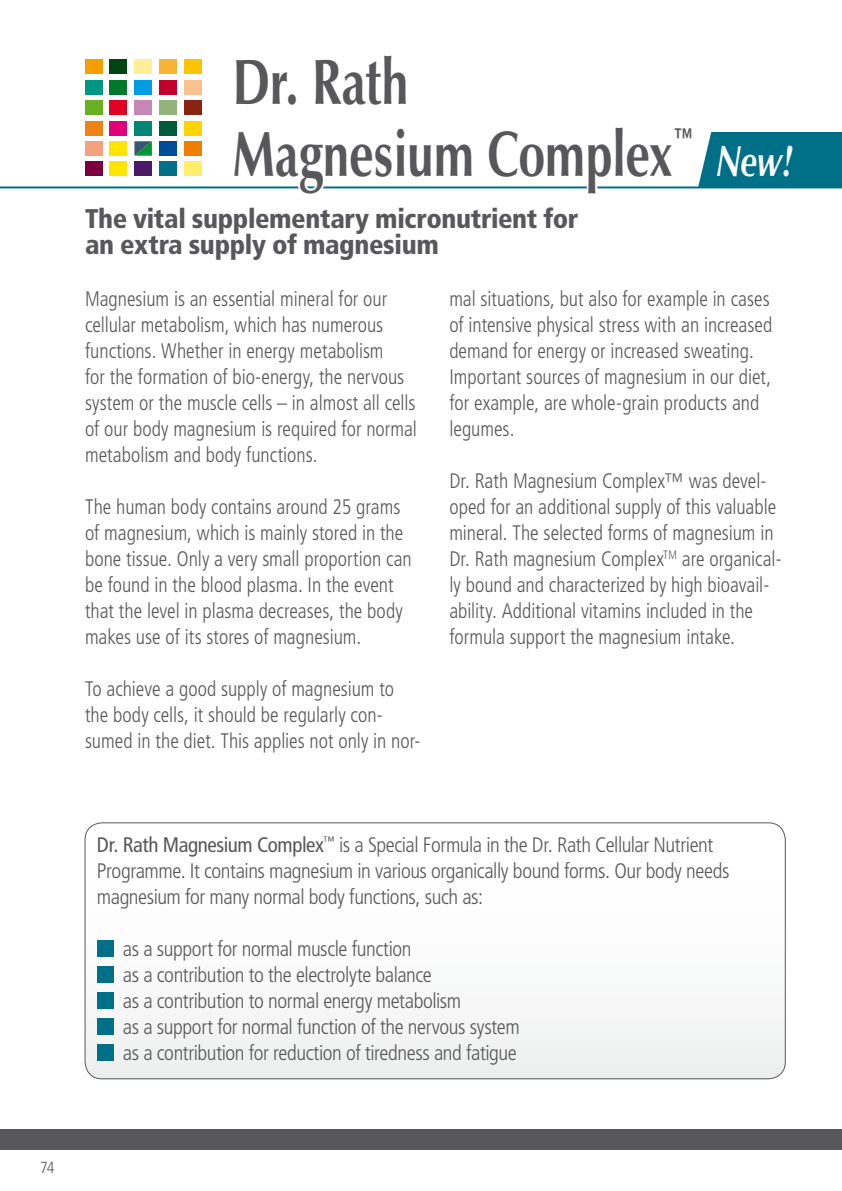
<style>
.page{position:relative;width:842px;height:1191px;background:#fff}
.page>*{position:absolute;margin:0;border:0;box-sizing:border-box;transform-origin:0 0}
.t1{font:64.4px "Zapf Humnst PL Bold A";color:#58575a;scale:.73 1}
.t2{font:64.4px "Zapf Humnst PL Bold A";color:#58575a;scale:.75 1}
.t3{font:43.6px "Zapf Humnst PL Bold Italic A";color:#fff;scale:.75 1}
.t4{font:900 condensed 27px/26px "Frutiger LT";letter-spacing:-.015em;color:#58575a}
.t5{font:300 condensed 21px/26px "Frutiger LT";color:#58575a;scale:.95 1}
.t6{font:300 condensed 21px/26px "Frutiger LT";letter-spacing:-.02em;color:#58575a}
.t7{font:300 condensed 16px "Frutiger LT";color:#58575a}
.s1{font-weight:400}
</style>
<div class="page">
<hr style="left:0;top:186px;width:842px;height:2px;background:#007088">
<div style="left:0;top:1129px;width:842px;height:21px;background:#58575a"></div>
<svg style="left:85px;top:823px;width:700px;height:255px"></svg>
<div style="left:97px;top:939px;width:16px;height:17px;background:#007088"></div>
<div style="left:97px;top:965px;width:16px;height:17px;background:#007088"></div>
<div style="left:97px;top:991px;width:16px;height:17px;background:#007088"></div>
<div style="left:97px;top:1017px;width:16px;height:17px;background:#007088"></div>
<div style="left:97px;top:1043px;width:16px;height:17px;background:#007088"></div>
<div style="left:85px;top:822px;width:701px;height:257px;border:1px solid #58575a;border-radius:17px"></div>
<svg style="left:230px;top:186px;width:246px;height:3px"></svg>
<svg style="left:485px;top:132px;width:357px;height:57px"></svg>
<div style="left:159px;top:141px;width:18px;height:15px;background:#004c98"></div>
<div style="left:184px;top:141px;width:17px;height:15px;background:#ee7f00"></div>
<svg style="left:134px;top:141px;width:18px;height:15px"></svg>
<div style="left:85px;top:60px;width:17px;height:14px;background:#f49e00"></div>
<div style="left:110px;top:80px;width:17px;height:14px;background:#00792c"></div>
<div style="left:110px;top:60px;width:17px;height:14px;background:#004413"></div>
<div style="left:134px;top:80px;width:18px;height:14px;background:#009ee0"></div>
<div style="left:159px;top:60px;width:18px;height:14px;background:#f8b334"></div>
<div style="left:159px;top:80px;width:18px;height:14px;background:#c1002b"></div>
<div style="left:110px;top:121px;width:17px;height:14px;background:#e2007a"></div>
<div style="left:134px;top:121px;width:18px;height:14px;background:#008674"></div>
<div style="left:184px;top:121px;width:17px;height:14px;background:#ffd300"></div>
<div style="left:184px;top:60px;width:17px;height:14px;background:#fcc400"></div>
<div style="left:184px;top:80px;width:17px;height:14px;background:#f9c18e"></div>
<div style="left:110px;top:100px;width:17px;height:15px;background:#e20025"></div>
<div style="left:134px;top:100px;width:18px;height:15px;background:#c787b6"></div>
<div style="left:159px;top:100px;width:18px;height:15px;background:#92b47b"></div>
<div style="left:184px;top:100px;width:17px;height:15px;background:#8b2312"></div>
<div style="left:85px;top:141px;width:17px;height:15px;background:#f4a27e"></div>
<div style="left:85px;top:162px;width:17px;height:14px;background:#7b003b"></div>
<div style="left:110px;top:162px;width:17px;height:14px;background:#ffe400"></div>
<div style="left:159px;top:121px;width:18px;height:14px;background:#005b3b"></div>
<div style="left:85px;top:80px;width:17px;height:14px;background:#009685"></div>
<div style="left:134px;top:162px;width:18px;height:14px;background:#491966"></div>
<div style="left:85px;top:100px;width:17px;height:15px;background:#6ab023"></div>
<div style="left:159px;top:162px;width:18px;height:14px;background:#007088"></div>
<div style="left:85px;top:121px;width:17px;height:14px;background:#ef8214"></div>
<div style="left:184px;top:162px;width:17px;height:14px;background:#ffee68"></div>
<div style="left:110px;top:141px;width:17px;height:15px;background:#ffe400"></div>
<div style="left:134px;top:60px;width:18px;height:14px;background:#ffed98"></div>
<h1 class="t2" style="left:233px;top:42px;width:236px">Dr. Rath</h1>
<h1 class="t1" style="left:233px;top:114px;width:635px">Magnesium Complex<sup>™</sup></h1>
<p class="t4" style="left:85px;top:206px;width:495px">The vital supplementary micronutrient for an extra supply of magnesium</p>
<h2 class="t3" style="left:717px;top:134px;width:103px">New!</h2>
<p class="t5" style="left:85px;top:286px;width:351px">Magnesium is an essential mineral for our cellular metabolism, which has numerous functions. Whether in energy metabolism<br>for the formation of bio-energy, the nervous system or the muscle cells – in almost all cells of our body magnesium is required for normal metabolism and body functions.</p>
<p class="t5" style="left:85px;top:494px;width:345px">The human body contains around 25 grams of magnesium, which is mainly stored in the bone tissue. Only a very small proportion can be found in the blood plasma. In the event that the level in plasma decreases, the body makes use of its stores of magnesium.</p>
<p class="t5" style="left:85px;top:676px;width:355px">To achieve a good supply of magnesium to the body cells, it should be regularly con&shy;sumed in the diet. This applies not only in nor-</p>
<p class="t5" style="left:449px;top:286px;width:342px">mal situations, but also for example in cases of intensive physical stress with an increased demand for energy or increased sweating.<br>Important sources of magnesium in our diet, for example, are whole-grain products and legumes.</p>
<p class="t5" style="left:449px;top:468px;width:351px">Dr. Rath Magnesium Complex™ was devel&shy;oped for an additional supply of this valuable mineral. The selected forms of magnesium in Dr. Rath magnesium Complex<sup>TM</sup> are organical&shy;ly bound and characterized by high bioavail&shy;ability. Additional vitamins included in the formula support the magnesium intake.</p>
<p class="t6" style="left:97px;top:832px;width:634px"><span class="s1">Dr. Rath Magnesium Complex</span><sup>™</sup> is a Special Formula in the Dr. Rath Cellular Nutrient<br>Programme. It contains magnesium in various organically bound forms. Our body needs magnesium for many normal body functions, such as:</p>
<p class="t6" style="left:123px;top:936px;width:398px">as a support for normal muscle function<br>as a contribution to the electrolyte balance<br>as a contribution to normal energy metabolism<br>as a support for normal function of the nervous system as a contribution for reduction of tiredness and fatigue</p>
<p class="t7" style="left:40px;top:1158px;width:16px">74</p>
</div>
